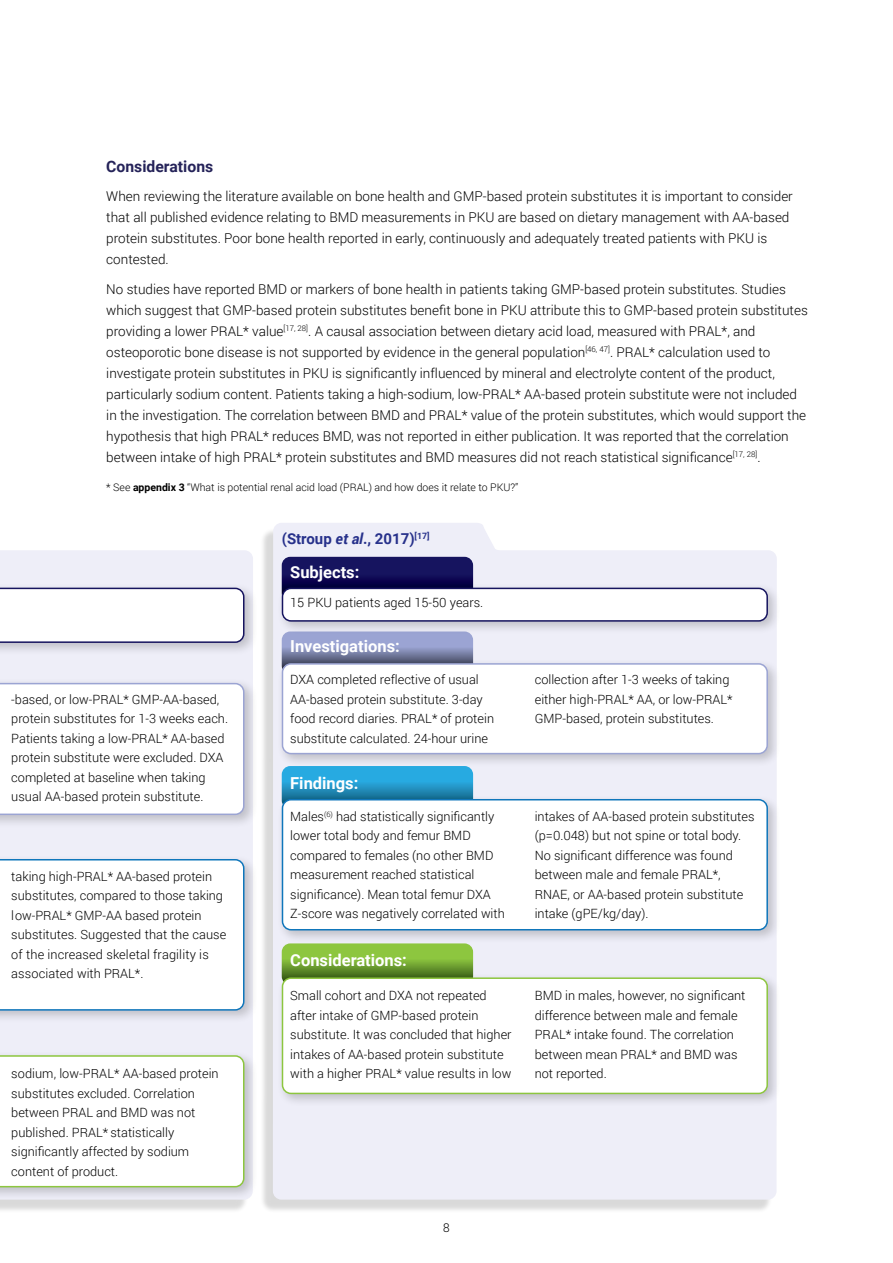
<style>
.page{position:relative;width:893px;height:1263px;background:#fff}
.page>*{position:absolute;margin:0;border:0;box-sizing:border-box;transform-origin:0 0}
.t1{font:700 16.5px "Roboto";color:#fff}
.t2{font:700 15.75px "Roboto";color:#252359}
.t3{font:700 15px "Roboto";color:#27318b}
.t4{font:300 13.5px/21px "Roboto";color:#000}
.t5{font:300 12.75px/19.5px "Roboto";color:#000}
.t6{font:300 12px "Roboto Slab";color:#000}
.t7{font:300 10.5px "Roboto";color:#000}
.s1{font-weight:700}
.s2{font-style:italic}
</style>
<div class="page">
<div style="left:0;top:550px;width:253px;height:500px;background:#eeeef8"></div>
<div style="left:260px;top:528px;width:513px;height:685px;background:#000;opacity:.15"></div>
<svg style="left:273px;top:523px;width:504px;height:676px;background:#efeff8"></svg>
<svg style="left:282px;top:944px;width:191px;height:28px;background:#80b539"></svg>
<svg style="left:282px;top:557px;width:191px;height:25px;background:#15115c"></svg>
<svg style="left:282px;top:635px;width:191px;height:23px;background:#8d95c0"></svg>
<svg style="left:282px;top:768px;width:191px;height:26px;background:#259fd2"></svg>
<div style="left:0;top:582px;width:258px;height:74px;background:#000;opacity:.2"></div>
<svg style="left:0;top:588px;width:244px;height:55px"></svg>
<div style="left:277px;top:582px;width:504px;height:53px;background:#000;opacity:.2"></div>
<div style="left:282px;top:588px;width:485px;height:33px;background:#fff;border-radius:9px"></div>
<div style="left:282px;top:588px;width:486px;height:34px;border:2px solid #16145f;border-radius:9px"></div>
<div style="left:0;top:678px;width:258px;height:150px;background:#000;opacity:.2"></div>
<svg style="left:0;top:683px;width:244px;height:132px"></svg>
<div style="left:277px;top:658px;width:504px;height:110px;background:#000;opacity:.2"></div>
<div style="left:282px;top:664px;width:485px;height:89px;background:#fff;border-radius:9px"></div>
<div style="left:282px;top:663px;width:486px;height:91px;border:2px solid #9ba4d3;border-radius:9px"></div>
<div style="left:0;top:1050px;width:258px;height:151px;background:#000;opacity:.2"></div>
<svg style="left:0;top:1055px;width:244px;height:132px"></svg>
<div style="left:277px;top:972px;width:504px;height:135px;background:#000;opacity:.2"></div>
<div style="left:282px;top:978px;width:485px;height:115px;background:#fff;border-radius:9px"></div>
<div style="left:282px;top:977px;width:486px;height:117px;border:2px solid #8dc63f;border-radius:9px"></div>
<div style="left:0;top:854px;width:258px;height:170px;background:#000;opacity:.2"></div>
<svg style="left:0;top:859px;width:244px;height:152px"></svg>
<div style="left:277px;top:794px;width:504px;height:150px;background:#000;opacity:.2"></div>
<div style="left:282px;top:800px;width:485px;height:130px;background:#fff;border-radius:9px"></div>
<div style="left:282px;top:799px;width:486px;height:131px;border:2px solid #0f76bb;border-radius:9px"></div>
<p class="t2" style="left:106px;top:155px;width:108px">Considerations</p>
<p class="t4" style="left:106px;top:185px;width:688px">When reviewing the literature available on bone health and GMP-based protein substitutes it is important to consider that all published evidence relating to BMD measurements in PKU are based on dietary management with AA-based protein substitutes. Poor bone health reported in early, continuously and adequately treated patients with PKU is contested.</p>
<p class="t4" style="left:106px;top:278px;width:703px">No studies have reported BMD or markers of bone health in patients taking GMP-based protein substitutes. Studies which suggest that GMP-based protein substitutes benefit bone in PKU attribute this to GMP-based protein substitutes providing a lower PRAL* value<sup>[17,</sup> <sup>28]</sup>. A causal association between dietary acid load, measured with PRAL*, and osteoporotic bone disease is not supported by evidence in the general population<sup>[46,</sup> <sup>47]</sup>. PRAL* calculation used to investigate protein substitutes in PKU is significantly influenced by mineral and electrolyte content of the product, particularly sodium content. Patients taking a high-sodium, low-PRAL* AA-based protein substitute were not included in the investigation. The correlation between BMD and PRAL* value of the protein substitutes, which would support the hypothesis that high PRAL* reduces BMD, was not reported in either publication. It was reported that the correlation between intake of high PRAL* protein substitutes and BMD measures did not reach statistical significance<sup>[17,</sup> <sup>28]</sup>.</p>
<p class="t7" style="left:106px;top:480px;width:414px">* See <span class="s1">appendix 3</span> “What is potential renal acid load (PRAL) and how does it relate to PKU?”</p>
<p class="t3" style="left:282px;top:528px;width:149px">(Stroup <span class="s2">et al</span>., 2017)<sup>[17]</sup></p>
<p class="t1" style="left:290px;top:561px;width:71px">Subjects:</p>
<p class="t5" style="left:290px;top:593px;width:195px">15 PKU patients aged 15-50 years.</p>
<p class="t5" style="left:11px;top:689px;width:218px">-based, or low-PRAL* GMP-AA-based, protein substitutes for 1-3 weeks each.<br>Patients taking a low-PRAL* AA-based protein substitute were excluded. DXA completed at baseline when taking usual AA-based protein substitute.</p>
<p class="t5" style="left:11px;top:866px;width:217px">taking high-PRAL* AA-based protein substitutes, compared to those taking low-PRAL* GMP-AA based protein substitutes. Suggested that the cause of the increased skeletal fragility is associated with PRAL*.</p>
<p class="t5" style="left:11px;top:1063px;width:209px">sodium, low-PRAL* AA-based protein substitutes excluded. Correlation between PRAL and BMD was not published. PRAL* statistically significantly affected by sodium content of product.</p>
<p class="t1" style="left:290px;top:634px;width:111px">Investigations:</p>
<p class="t5" style="left:290px;top:669px;width:205px">DXA completed reflective of usual AA-based protein substitute. 3-day food record diaries. PRAL* of protein substitute calculated. 24-hour urine</p>
<p class="t5" style="left:535px;top:669px;width:199px">collection after 1-3 weeks of taking either high-PRAL* AA, or low-PRAL*<br>GMP-based, protein substitutes.</p>
<p class="t1" style="left:290px;top:771px;width:70px">Findings:</p>
<p class="t5" style="left:290px;top:806px;width:216px">Males<sup>(6)</sup> had statistically significantly lower total body and femur BMD compared to females (no other BMD measurement reached statistical significance). Mean total femur DXA Z-score was negatively correlated with</p>
<p class="t5" style="left:535px;top:806px;width:221px">intakes of AA-based protein substitutes (p=0.048) but not spine or total body.<br>No significant difference was found between male and female PRAL*, RNAE, or AA-based protein substitute intake (gPE/kg/day).</p>
<p class="t1" style="left:290px;top:948px;width:118px">Considerations:</p>
<p class="t5" style="left:290px;top:985px;width:223px">Small cohort and DXA not repeated after intake of GMP-based protein substitute. It was concluded that higher intakes of AA-based protein substitute with a higher PRAL* value results in low</p>
<p class="t5" style="left:535px;top:985px;width:212px">BMD in males, however, no significant difference between male and female<br>PRAL* intake found. The correlation between mean PRAL* and BMD was not reported.</p>
<p class="t6" style="left:443px;top:1219px;width:8px">8</p>
</div>
